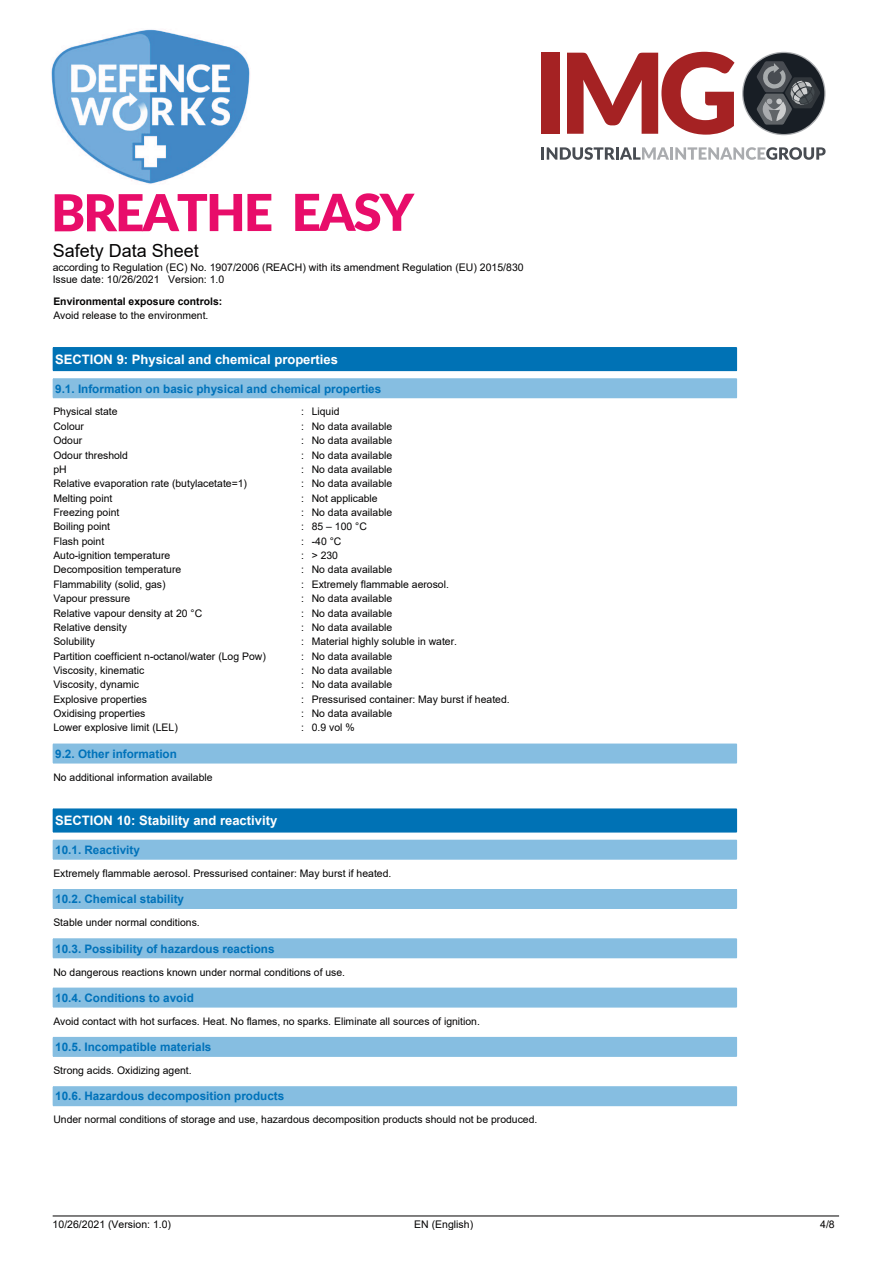
<style>
.page{position:relative;width:893px;height:1263px;background:#fff}
.page>*{position:absolute;margin:0;border:0;box-sizing:border-box;transform-origin:0 0}
.t1{font:900 50.85px "Lato";letter-spacing:-.035em;color:#e80d6a}
.t2{font:18px "Arial";color:#030202}
.t3{font:700 13.05px "Arial";color:#fff}
.t4{font:700 11.7px "Arial";color:#0072ba}
.t5{font:10.5px/12px "Arial";color:#030202}
.t6{font:10.35px "Arial";color:#030202}
.t7{font:700 10.35px "Arial";color:#030202}
</style>
<div class="page">
<div style="left:541px;top:53px;width:19px;height:81px;background:#a52223"></div>
<svg style="left:567px;top:52px;width:167px;height:83px"></svg>
<svg style="left:541px;top:147px;width:285px;height:13px"></svg>
<svg style="left:742px;top:52px;width:83px;height:83px"></svg>
<div style="left:743px;top:53px;width:81px;height:81px;background:#181e25;border-radius:50%"></div>
<svg style="left:757px;top:61px;width:63px;height:64px"></svg>
<img style="left:51px;top:29px;width:199px;height:155px">
<div style="left:53px;top:348px;width:683px;height:22px;background:#0072b5"></div>
<svg style="left:736px;top:348px;width:1px;height:22px"></svg>
<hr style="left:53px;top:347px;width:684px;height:1px;background:#0072b5">
<hr style="left:53px;top:370px;width:684px;height:1px;background:#0072b5">
<div style="left:53px;top:379px;width:683px;height:19px;background:#86bee1"></div>
<svg style="left:736px;top:379px;width:1px;height:18px"></svg>
<hr style="left:53px;top:378px;width:684px;height:1px;background:#86bee1">
<hr style="left:53px;top:397px;width:684px;height:1px;background:#86bee1">
<div style="left:53px;top:744px;width:683px;height:19px;background:#86bee1"></div>
<svg style="left:736px;top:745px;width:1px;height:18px"></svg>
<hr style="left:53px;top:744px;width:684px;height:1px;background:#86bee1">
<hr style="left:53px;top:763px;width:684px;height:1px;background:#86bee1">
<div style="left:53px;top:809px;width:683px;height:23px;background:#0072b5"></div>
<svg style="left:736px;top:810px;width:1px;height:22px"></svg>
<hr style="left:53px;top:809px;width:684px;height:1px;background:#0072b5">
<hr style="left:53px;top:832px;width:684px;height:1px;background:#0072b5">
<div style="left:53px;top:840px;width:683px;height:19px;background:#86bee1"></div>
<svg style="left:736px;top:841px;width:1px;height:18px"></svg>
<hr style="left:53px;top:840px;width:684px;height:1px;background:#86bee1">
<hr style="left:53px;top:859px;width:684px;height:1px;background:#86bee1">
<div style="left:53px;top:890px;width:683px;height:18px;background:#86bee1"></div>
<svg style="left:736px;top:890px;width:1px;height:18px"></svg>
<hr style="left:53px;top:889px;width:684px;height:1px;background:#86bee1">
<hr style="left:53px;top:908px;width:684px;height:1px;background:#86bee1">
<div style="left:53px;top:939px;width:683px;height:19px;background:#86bee1"></div>
<svg style="left:736px;top:939px;width:1px;height:18px"></svg>
<hr style="left:53px;top:938px;width:684px;height:1px;background:#86bee1">
<hr style="left:53px;top:957px;width:684px;height:1px;background:#86bee1">
<div style="left:53px;top:988px;width:683px;height:19px;background:#86bee1"></div>
<svg style="left:736px;top:989px;width:1px;height:18px"></svg>
<hr style="left:53px;top:988px;width:684px;height:1px;background:#86bee1">
<hr style="left:53px;top:1007px;width:684px;height:1px;background:#86bee1">
<div style="left:53px;top:1037px;width:683px;height:19px;background:#86bee1"></div>
<svg style="left:736px;top:1038px;width:1px;height:18px"></svg>
<hr style="left:53px;top:1037px;width:684px;height:1px;background:#86bee1">
<hr style="left:53px;top:1056px;width:684px;height:1px;background:#86bee1">
<div style="left:53px;top:1087px;width:683px;height:18px;background:#86bee1"></div>
<svg style="left:736px;top:1087px;width:1px;height:18px"></svg>
<hr style="left:53px;top:1086px;width:684px;height:1px;background:#86bee1">
<hr style="left:53px;top:1105px;width:684px;height:1px;background:#86bee1">
<hr style="left:53px;top:1215px;width:786px;height:1px;background:#030202">
<h1 class="t1" style="left:51px;top:184px;width:364px">BREATHE EASY</h1>
<h2 class="t2" style="left:53px;top:241px;width:148px">Safety Data Sheet</h2>
<p class="t5" style="left:53px;top:261px;width:472px">according to Regulation (EC) No. 1907/2006 (REACH) with its amendment Regulation (EU) 2015/830<br>Issue date: 10/26/2021 Version: 1.0</p>
<p class="t7" style="left:53px;top:296px;width:170px">Environmental exposure controls:</p>
<p class="t6" style="left:53px;top:310px;width:157px">Avoid release to the environment.</p>
<p class="t3" style="left:55px;top:352px;width:284px">SECTION 9: Physical and chemical properties</p>
<p class="t4" style="left:55px;top:382px;width:328px">9.1. Information on basic physical and chemical properties</p>
<p class="t6" style="left:53px;top:406px;width:66px">Physical state</p>
<p class="t6" style="left:301px;top:406px;width:40px">: Liquid</p>
<p class="t6" style="left:53px;top:420px;width:32px">Colour</p>
<p class="t6" style="left:301px;top:420px;width:93px">: No data available</p>
<p class="t6" style="left:53px;top:435px;width:30px">Odour</p>
<p class="t6" style="left:301px;top:435px;width:93px">: No data available</p>
<p class="t6" style="left:53px;top:449px;width:76px">Odour threshold</p>
<p class="t6" style="left:301px;top:449px;width:93px">: No data available</p>
<p class="t6" style="left:53px;top:464px;width:15px">pH</p>
<p class="t6" style="left:301px;top:464px;width:93px">: No data available</p>
<p class="t6" style="left:53px;top:478px;width:195px">Relative evaporation rate (butylacetate=1)</p>
<p class="t6" style="left:301px;top:478px;width:93px">: No data available</p>
<p class="t6" style="left:53px;top:492px;width:61px">Melting point</p>
<p class="t6" style="left:301px;top:492px;width:78px">: Not applicable</p>
<p class="t6" style="left:53px;top:507px;width:67px">Freezing point</p>
<p class="t6" style="left:301px;top:507px;width:93px">: No data available</p>
<p class="t6" style="left:53px;top:521px;width:58px">Boiling point</p>
<p class="t6" style="left:301px;top:521px;width:67px">: 85 – 100 °C</p>
<p class="t6" style="left:53px;top:535px;width:52px">Flash point</p>
<p class="t6" style="left:301px;top:535px;width:42px">: -40 °C</p>
<p class="t6" style="left:53px;top:550px;width:118px">Auto-ignition temperature</p>
<p class="t6" style="left:301px;top:550px;width:39px">: &gt; 230</p>
<p class="t6" style="left:53px;top:564px;width:129px">Decomposition temperature</p>
<p class="t6" style="left:301px;top:564px;width:93px">: No data available</p>
<p class="t6" style="left:53px;top:578px;width:114px">Flammability (solid, gas)</p>
<p class="t6" style="left:301px;top:578px;width:149px">: Extremely flammable aerosol.</p>
<p class="t6" style="left:53px;top:593px;width:78px">Vapour pressure</p>
<p class="t6" style="left:301px;top:593px;width:93px">: No data available</p>
<p class="t6" style="left:53px;top:607px;width:150px">Relative vapour density at 20 °C</p>
<p class="t6" style="left:301px;top:607px;width:93px">: No data available</p>
<p class="t6" style="left:53px;top:621px;width:75px">Relative density</p>
<p class="t6" style="left:301px;top:621px;width:93px">: No data available</p>
<p class="t6" style="left:53px;top:636px;width:43px">Solubility</p>
<p class="t6" style="left:301px;top:636px;width:157px">: Material highly soluble in water.</p>
<p class="t6" style="left:53px;top:650px;width:214px">Partition coefficient n-octanol/water (Log Pow)</p>
<p class="t6" style="left:301px;top:650px;width:93px">: No data available</p>
<p class="t6" style="left:53px;top:665px;width:92px">Viscosity, kinematic</p>
<p class="t6" style="left:301px;top:665px;width:93px">: No data available</p>
<p class="t6" style="left:53px;top:679px;width:87px">Viscosity, dynamic</p>
<p class="t6" style="left:301px;top:679px;width:93px">: No data available</p>
<p class="t6" style="left:53px;top:693px;width:95px">Explosive properties</p>
<p class="t6" style="left:301px;top:693px;width:210px">: Pressurised container: May burst if heated.</p>
<p class="t6" style="left:53px;top:708px;width:94px">Oxidising properties</p>
<p class="t6" style="left:301px;top:708px;width:93px">: No data available</p>
<p class="t6" style="left:53px;top:722px;width:126px">Lower explosive limit (LEL)</p>
<p class="t6" style="left:301px;top:722px;width:55px">: 0.9 vol %</p>
<p class="t4" style="left:55px;top:747px;width:123px">9.2. Other information</p>
<p class="t6" style="left:53px;top:771px;width:161px">No additional information available</p>
<p class="t3" style="left:55px;top:813px;width:224px">SECTION 10: Stability and reactivity</p>
<p class="t4" style="left:55px;top:843px;width:86px">10.1. Reactivity</p>
<p class="t6" style="left:53px;top:867px;width:339px">Extremely flammable aerosol. Pressurised container: May burst if heated.</p>
<p class="t4" style="left:55px;top:893px;width:130px">10.2. Chemical stability</p>
<p class="t6" style="left:53px;top:917px;width:148px">Stable under normal conditions.</p>
<p class="t4" style="left:55px;top:942px;width:221px">10.3. Possibility of hazardous reactions</p>
<p class="t6" style="left:53px;top:966px;width:293px">No dangerous reactions known under normal conditions of use.</p>
<p class="t4" style="left:55px;top:991px;width:140px">10.4. Conditions to avoid</p>
<p class="t6" style="left:53px;top:1015px;width:428px">Avoid contact with hot surfaces. Heat. No flames, no sparks. Eliminate all sources of ignition.</p>
<p class="t4" style="left:55px;top:1040px;width:158px">10.5. Incompatible materials</p>
<p class="t6" style="left:53px;top:1065px;width:140px">Strong acids. Oxidizing agent.</p>
<p class="t4" style="left:55px;top:1090px;width:231px">10.6. Hazardous decomposition products</p>
<p class="t6" style="left:53px;top:1114px;width:485px">Under normal conditions of storage and use, hazardous decomposition products should not be produced.</p>
<p class="t5" style="left:53px;top:1218px;width:120px">10/26/2021 (Version: 1.0)</p>
<p class="t5" style="left:414px;top:1218px;width:60px">EN (English)</p>
<p class="t5" style="left:820px;top:1218px;width:16px">4/8</p>
</div>
